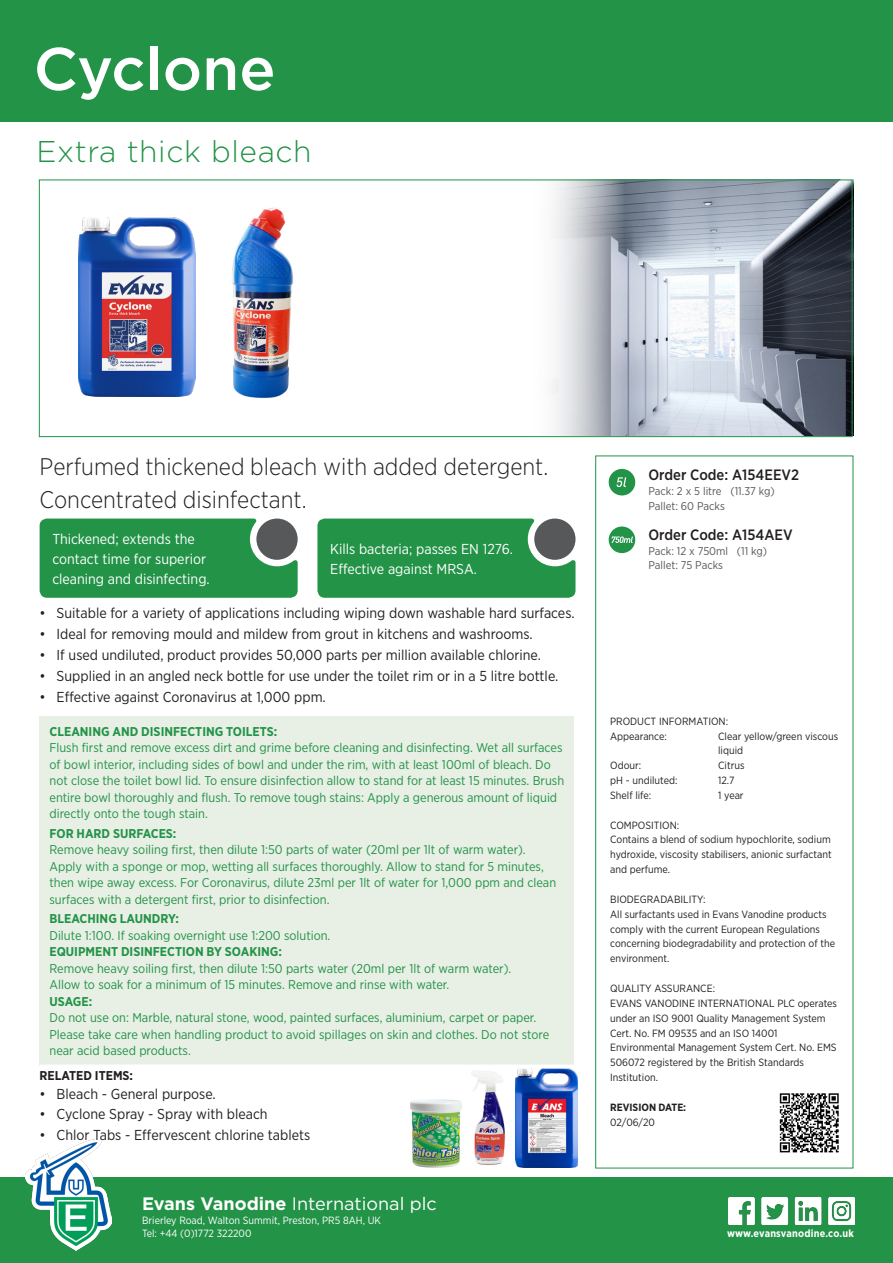
<style>
.page{position:relative;width:893px;height:1263px;background:#fff}
.page>*{position:absolute;margin:0;border:0;box-sizing:border-box;transform-origin:0 0}
.Product_Name{font:500 60px "Gotham";color:#fff}
.Product_Sub-title{font:300 30px "Gotham";letter-spacing:.02em;color:#229347}
.Product_Description{font:300 24px/33px "Gotham Narrow";color:#231f20}
.t1{font:18px "Gotham";color:#fff}
.t2{font:500 15px "Gotham Narrow";color:#231f20}
.t3{font:14.4px "Gotham Narrow";color:#231f20}
.Box_Quote_Text{font:14.4px/19.8px "Gotham Narrow";color:#fff}
.How_to_Use_Text{font:12.75px/16.5px "Gotham Narrow";color:#229347}
.How_to_Use_Text-2{font:700 12.75px "Gotham Narrow";color:#229347}
.Body_Text{font:700 12.75px "Gotham Narrow";color:#231f20}
.t4{font:11.25px "Gotham Narrow";color:#57585a}
.Micro_Text{font:10.5px/14.9px "Gotham Narrow";color:#231f20}
.t5{font:10.5px "Gotham Narrow";color:#fff}
.t6{font:700 10.5px "Gotham Narrow";letter-spacing:.02em;color:#fff}
.Micro_Text-2{font:700 10.5px "Gotham Narrow";color:#231f20}
.s1{font-weight:700}
</style>
<div class="page">
<img style="left:552px;top:180px;width:301px;height:255px">
<div style="left:0;top:1178px;width:893px;height:85px;background:#229347"></div>
<div style="left:39px;top:180px;width:813px;height:257px;border:1px solid #229347"></div>
<img style="left:779px;top:1093px;width:60px;height:60px">
<img style="left:26px;top:1140px;width:86px;height:110px">
<div style="left:595px;top:455px;width:258px;height:713px;border:1px solid #229347"></div>
<div style="left:40px;top:716px;width:534px;height:349px;background:#e8efe5"></div>
<hr style="left:40px;top:1064px;width:534px;height:2px;background:#fff">
<div style="left:317px;top:518px;width:258px;height:80px;background:#229347"></div>
<div style="left:40px;top:518px;width:258px;height:80px;background:#229347"></div>
<div style="left:256px;top:518px;width:42px;height:42px;background:#57585a;border-radius:50%"></div>
<div style="left:534px;top:518px;width:41px;height:42px;background:#57585a;border-radius:50%"></div>
<img style="left:515px;top:1069px;width:63px;height:98px">
<img style="left:78px;top:218px;width:117px;height:179px">
<img style="left:232px;top:207px;width:62px;height:192px">
<img style="left:472px;top:1071px;width:33px;height:94px">
<img style="left:410px;top:1099px;width:52px;height:68px">
<div style="left:609px;top:469px;width:26px;height:26px;background:#229347;border-radius:50%"></div>
<svg style="left:617px;top:477px;width:9px;height:10px"></svg>
<div style="left:609px;top:526px;width:26px;height:27px;background:#229347;border-radius:50%"></div>
<svg style="left:611px;top:536px;width:22px;height:7px"></svg>
<div style="left:0;top:0;width:893px;height:119px;background:#229347"></div>
<img style="left:728px;top:1197px;width:126px;height:27px">
<p class="Product_Name" style="left:34px;top:30px;width:243px">Cyclone</p>
<p class="Product_Sub-title" style="left:36px;top:132px;width:277px">Extra thick bleach</p>
<p class="Product_Description" style="left:40px;top:449px;width:510px">Perfumed thickened bleach with added detergent.<br>Concentrated disinfectant.</p>
<p class="Box_Quote_Text" style="left:52px;top:529px;width:159px">Thickened; extends the contact time for superior cleaning and disinfecting.</p>
<p class="Box_Quote_Text" style="left:330px;top:539px;width:184px">Kills bacteria; passes EN 1276.</p>
<p class="Box_Quote_Text" style="left:330px;top:559px;width:148px">Effective against MRSA.</p>
<p class="t3" style="left:40px;top:604px;width:537px">• Suitable for a variety of applications including wiping down washable hard surfaces.</p>
<p class="t3" style="left:40px;top:625px;width:495px">• Ideal for removing mould and mildew from grout in kitchens and washrooms.</p>
<p class="t3" style="left:40px;top:646px;width:503px">• If used undiluted, product provides 50,000 parts per million available chlorine.</p>
<p class="t3" style="left:40px;top:667px;width:520px">• Supplied in an angled neck bottle for use under the toilet rim or in a 5 litre bottle.</p>
<p class="t3" style="left:40px;top:688px;width:288px">• Effective against Coronavirus at 1,000 ppm.</p>
<p class="How_to_Use_Text-2" style="left:50px;top:723px;width:229px">CLEANING AND DISINFECTING TOILETS:</p>
<p class="How_to_Use_Text" style="left:50px;top:739px;width:516px">Flush first and remove excess dirt and grime before cleaning and disinfecting. Wet all surfaces of bowl interior, including sides of bowl and under the rim, with at least 100ml of bleach. Do not close the toilet bowl lid. To ensure disinfection allow to stand for at least 15 minutes. Brush entire bowl thoroughly and flush. To remove tough stains: Apply a generous amount of liquid directly onto the tough stain.</p>
<p class="How_to_Use_Text-2" style="left:50px;top:825px;width:128px">FOR HARD SURFACES:</p>
<p class="How_to_Use_Text" style="left:50px;top:841px;width:478px">Remove heavy soiling first, then dilute 1:50 parts of water (20ml per 1lt of warm water).</p>
<p class="How_to_Use_Text" style="left:50px;top:858px;width:508px">Apply with a sponge or mop, wetting all surfaces thoroughly. Allow to stand for 5 minutes, then wipe away excess. For Coronavirus, dilute 23ml per 1lt of water for 1,000 ppm and clean surfaces with a detergent first, prior to disinfection.</p>
<p class="How_to_Use_Text-2" style="left:50px;top:911px;width:131px">BLEACHING LAUNDRY:</p>
<p class="How_to_Use_Text" style="left:50px;top:927px;width:282px">Dilute 1:100. If soaking overnight use 1:200 solution.</p>
<p class="How_to_Use_Text-2" style="left:50px;top:944px;width:234px">EQUIPMENT DISINFECTION BY SOAKING:</p>
<p class="How_to_Use_Text" style="left:50px;top:960px;width:463px">Remove heavy soiling first, then dilute 1:50 parts water (20ml per 1lt of warm water).</p>
<p class="How_to_Use_Text" style="left:50px;top:976px;width:401px">Allow to soak for a minimum of 15 minutes. Remove and rinse with water.</p>
<p class="How_to_Use_Text-2" style="left:50px;top:993px;width:44px">USAGE:</p>
<p class="How_to_Use_Text" style="left:50px;top:1009px;width:501px">Do not use on: Marble, natural stone, wood, painted surfaces, aluminium, carpet or paper.<br>Please take care when handling product to avoid spillages on skin and clothes. Do not store near acid based products.</p>
<p class="Body_Text" style="left:40px;top:1067px;width:95px">RELATED ITEMS:</p>
<p class="t3" style="left:40px;top:1085px;width:178px">• Bleach - General purpose.</p>
<p class="t3" style="left:40px;top:1104px;width:230px">• Cyclone Spray - Spray with bleach</p>
<p class="t3" style="left:40px;top:1125px;width:272px">• Chlor Tabs - Effervescent chlorine tablets</p>
<p class="t2" style="left:648px;top:465px;width:152px">Order Code: A154EEV2</p>
<p class="t4" style="left:648px;top:484px;width:128px">Pack: 2 x 5 litre (11.37 kg)</p>
<p class="t4" style="left:648px;top:499px;width:78px">Pallet: 60 Packs</p>
<p class="t2" style="left:648px;top:525px;width:146px">Order Code: A154AEV</p>
<p class="t4" style="left:648px;top:544px;width:120px">Pack: 12 x 750ml (11 kg)</p>
<p class="t4" style="left:648px;top:558px;width:76px">Pallet: 75 Packs</p>
<p class="Micro_Text" style="left:610px;top:713px;width:120px">PRODUCT INFORMATION:</p>
<p class="Micro_Text" style="left:610px;top:728px;width:58px">Appearance:</p>
<p class="Micro_Text" style="left:718px;top:728px;width:121px">Clear yellow/green viscous</p>
<p class="Micro_Text" style="left:718px;top:743px;width:26px">liquid</p>
<p class="Micro_Text" style="left:610px;top:758px;width:33px">Odour:</p>
<p class="Micro_Text" style="left:718px;top:758px;width:28px">Citrus</p>
<p class="Micro_Text" style="left:610px;top:773px;width:69px">pH - undiluted:</p>
<p class="Micro_Text" style="left:718px;top:773px;width:18px">12.7</p>
<p class="Micro_Text" style="left:610px;top:787px;width:43px">Shelf life:</p>
<p class="Micro_Text" style="left:718px;top:787px;width:27px">1 year</p>
<p class="Micro_Text" style="left:610px;top:817px;width:71px">COMPOSITION:</p>
<p class="Micro_Text" style="left:610px;top:832px;width:223px;text-align:justify">Contains a blend of sodium hypochlorite, sodium hydroxide, viscosity stabilisers, anionic surfactant and perfume.</p>
<p class="Micro_Text" style="left:610px;top:891px;width:97px">BIODEGRADABILITY:</p>
<p class="Micro_Text" style="left:610px;top:906px;width:226px">All surfactants used in Evans Vanodine products comply with the current European Regulations concerning biodegradability and protection of the environment.</p>
<p class="Micro_Text" style="left:610px;top:981px;width:106px">QUALITY ASSURANCE:</p>
<p class="Micro_Text" style="left:610px;top:995px;width:228px">EVANS VANODINE INTERNATIONAL PLC operates under an ISO 9001 Quality Management System Cert. No. FM 09535 and an ISO 14001<br>Environmental Management System Cert. No. EMS 506072 registered by the British Standards Institution.</p>
<p class="Micro_Text-2" style="left:610px;top:1100px;width:78px">REVISION DATE:</p>
<p class="Micro_Text" style="left:610px;top:1114px;width:46px">02/06/20</p>
<p class="t1" style="left:142px;top:1192px;width:296px"><span class="s1">Evans Vanodine</span> International plc</p>
<p class="t5" style="left:142px;top:1214px;width:241px">Brierley Road, Walton Summit, Preston, PR5 8AH, UK</p>
<p class="t5" style="left:142px;top:1227px;width:111px">Tel: +44 (0)1772 322200</p>
<p class="t6" style="left:727px;top:1227px;width:128px">www.evansvanodine.co.uk</p>
</div>
